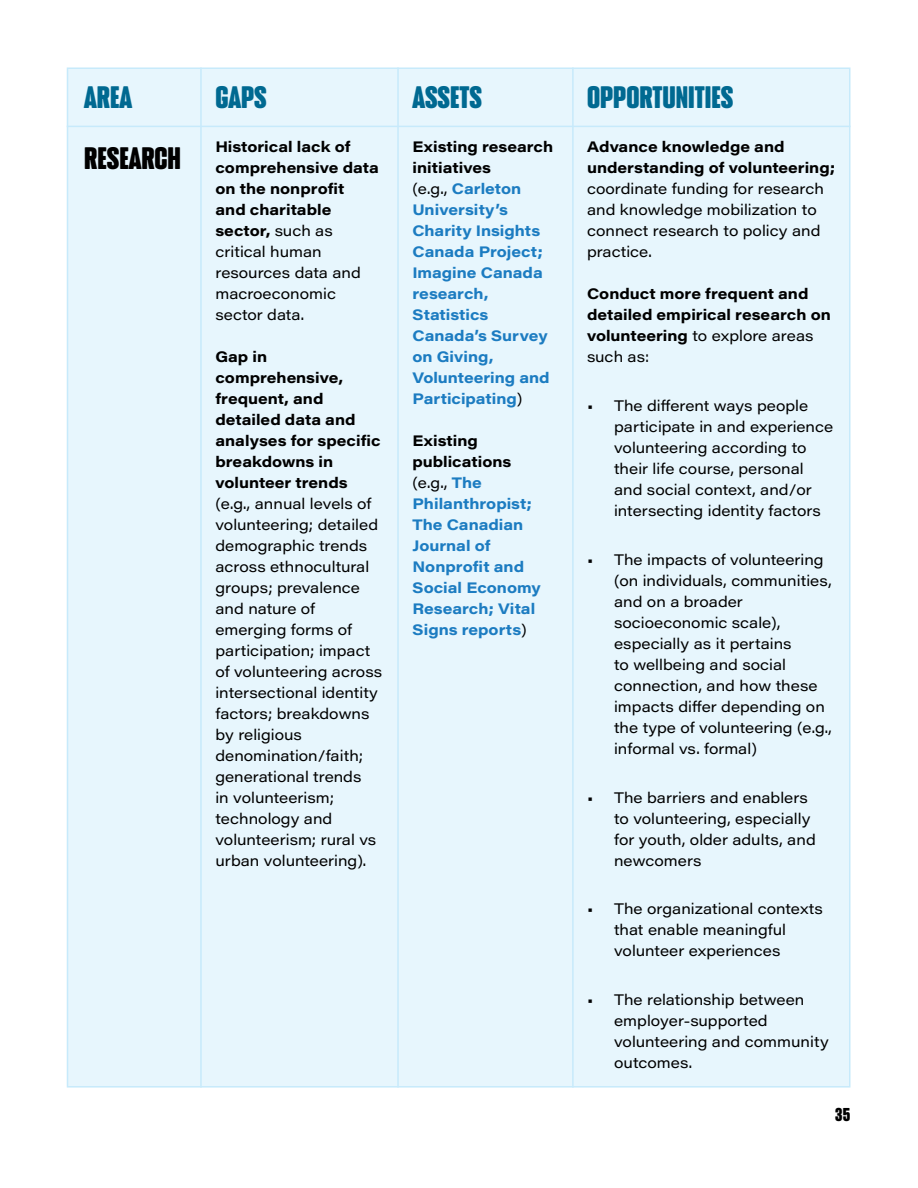
<style>
.page{position:relative;width:918px;height:1188px;background:#fff}
.page>*{position:absolute;margin:0;border:0;box-sizing:border-box;transform-origin:0 0}
.t1{font:900 30px "Anguita Sans";color:#006991}
.t2{font:900 30px "Anguita Sans";color:#000}
.t3{font:900 18px "Anguita Sans";color:#000}
.t4{font:15px/21px "Acumin Pro Wide";color:#000}
.t5{font:700 15px/21px "Acumin Pro Wide";color:#000}
.t6{font:700 15px/21px "Acumin Pro Wide";color:#1c7cc1}
.s1{font-weight:400}
.s2{color:#000}
.s3{font-weight:400;color:#000}
</style>
<div class="page">
<div style="left:67px;top:68px;width:783px;height:1020px;background:#e7f6fd;border:2px solid #c7eafb"></div>
<hr style="left:572px;top:68px;width:2px;height:1020px;background:#c7eafb">
<hr style="left:397px;top:68px;width:2px;height:1020px;background:#c7eafb">
<hr style="left:200px;top:68px;width:2px;height:1020px;background:#c7eafb">
<hr style="left:67px;top:126px;width:783px;height:1px;background:#c7eafb">
<h1 class="t1" style="left:84px;top:81px;width:49px">AREA</h1>
<h1 class="t2" style="left:84px;top:142px;width:98px">RESEARCH</h1>
<h1 class="t1" style="left:215px;top:81px;width:53px">GAPS</h1>
<p class="t5" style="left:215px;top:136px;width:165px">Historical lack of comprehensive data on the nonprofit<br>and charitable sector, <span class="s1">such as critical human resources data and macroeconomic sector data.</span></p>
<p class="t5" style="left:215px;top:346px;width:167px">Gap in comprehensive, frequent, and detailed data and analyses for specific breakdowns in volunteer trends</p>
<p class="t4" style="left:215px;top:493px;width:168px">(e.g., annual levels of volunteering; detailed demographic trends across ethnocultural groups; prevalence and nature of emerging forms of participation; impact of volunteering across intersectional identity factors; breakdowns by religious denomination/faith; generational trends<br>in volunteerism; technology and volunteerism; rural vs urban volunteering).</p>
<h1 class="t1" style="left:412px;top:81px;width:71px">ASSETS</h1>
<p class="t6" style="left:412px;top:136px;width:142px"><span class="s2">Existing research initiatives<br></span><span class="s3">(e.g.,</span> Carleton<br>University’s<br>Charity Insights<br>Canada Project;<br>Imagine Canada research,<br>Statistics<br>Canada’s Survey on Giving,<br>Volunteering and<br>Participating<span class="s3">)</span></p>
<p class="t6" style="left:412px;top:430px;width:130px"><span class="s2">Existing publications </span><span class="s3">(e.g.,</span> The<br>Philanthropist;<br>The Canadian<br>Journal of<br>Nonprofit and<br>Social Economy<br>Research; Vital<br>Signs reports<span class="s3">)</span></p>
<h1 class="t1" style="left:587px;top:81px;width:148px">OPPORTUNITIES</h1>
<p class="t5" style="left:587px;top:136px;width:250px">Advance knowledge and understanding of volunteering;</p>
<p class="t4" style="left:587px;top:178px;width:238px">coordinate funding for research and knowledge mobilization to connect research to policy and practice.</p>
<p class="t5" style="left:587px;top:283px;width:245px">Conduct more frequent and detailed empirical research on volunteering <span class="s1">to explore areas such as:</span></p>
<p class="t4" style="left:614px;top:395px;width:221px;text-indent:-27px">• The different ways people participate in and experience volunteering according to their life course, personal and social context, and/or intersecting identity factors</p>
<p class="t4" style="left:614px;top:548px;width:219px;text-indent:-27px">• The impacts of volunteering (on individuals, communities, and on a broader socioeconomic scale), especially as it pertains<br>to wellbeing and social connection, and how these impacts differ depending on the type of volunteering (e.g., informal vs. formal)</p>
<p class="t4" style="left:614px;top:786px;width:203px;text-indent:-27px">• The barriers and enablers to volunteering, especially for youth, older adults, and newcomers</p>
<p class="t4" style="left:614px;top:898px;width:210px;text-indent:-27px">• The organizational contexts that enable meaningful volunteer experiences</p>
<p class="t4" style="left:614px;top:989px;width:216px;text-indent:-27px">• The relationship between employer-supported volunteering and community outcomes.</p>
<p class="t3" style="left:835px;top:1104px;width:17px">35</p>
</div>
